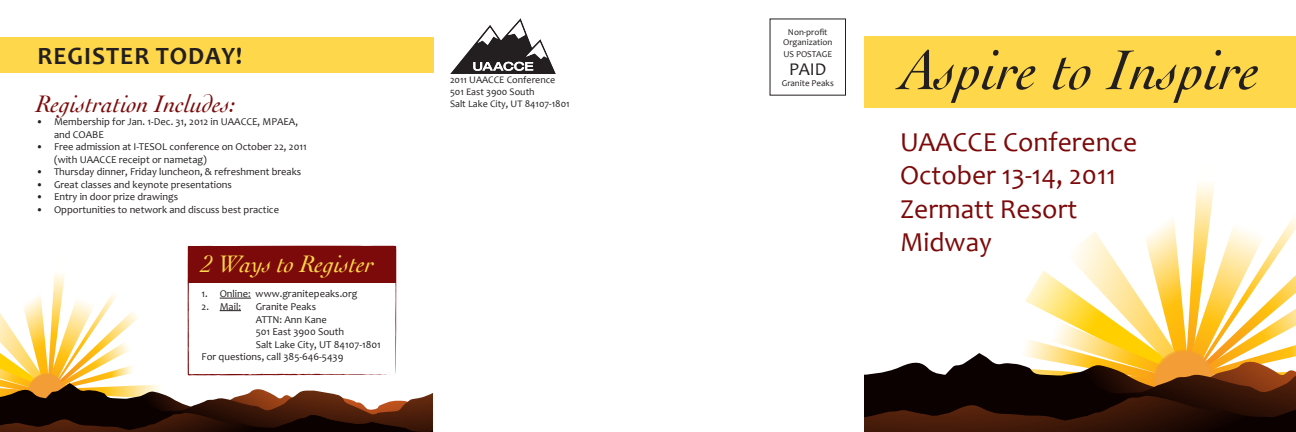
<style>
.page{position:relative;width:1296px;height:432px;background:#fff}
.page>*{position:absolute;margin:0;border:0;box-sizing:border-box;transform-origin:0 0}
.t1{font:italic 59px "Cochin";color:#231f20}
.t2{font:27.5px/33px "Candara";color:#7c0a0a}
.t3{font:italic 25px "Cochin";color:#7c0a0a}
.t4{font:italic 25px "Cochin";color:#fed74a}
.t5{font:700 25px "Candara";letter-spacing:.04em;color:#231f20}
.t6{font:18px "Candara";color:#231f20}
.t7{font:10.5px/12.6px "Candara";color:#231f20}
.t8{font:10px/12px "Candara";color:#231f20}
.t9{font:9px/10.8px "Candara";color:#231f20;text-align:center}
</style>
<div class="page">
<div style="left:864px;top:36px;width:432px;height:72px;background:#fed74a"></div>
<div style="left:0;top:37px;width:433px;height:36px;background:#fed74a"></div>
<img style="left:451px;top:18px;width:104px;height:55px">
<svg style="left:864px;top:183px;width:432px;height:249px"></svg>
<svg style="left:187px;top:245px;width:209px;height:9px;background:#882121"></svg>
<svg style="left:0;top:254px;width:433px;height:178px"></svg>
<h3 class="t5" style="left:38px;top:41px;width:206px">REGISTER TODAY!</h3>
<h3 class="t3" style="left:36px;top:90px;width:201px">Registration Includes:</h3>
<p class="t7" style="left:54px;top:115px;width:246px;text-indent:-18px">• Membership for Jan. 1-Dec. 31, 2012 in UAACCE, MPAEA, and COABE</p>
<p class="t7" style="left:54px;top:140px;width:254px;text-indent:-18px">• Free admission at I-TESOL conference on October 22, 2011 (with UAACCE receipt or nametag)</p>
<p class="t7" style="left:36px;top:166px;width:267px">• Thursday dinner, Friday luncheon, &amp; refreshment breaks</p>
<p class="t7" style="left:36px;top:178px;width:197px">• Great classes and keynote presentations</p>
<p class="t7" style="left:36px;top:191px;width:144px">• Entry in door prize drawings</p>
<p class="t7" style="left:36px;top:203px;width:245px">• Opportunities to network and discuss best practice</p>
<h3 class="t4" style="left:202px;top:250px;width:174px">2 Ways to Register</h3>
<p class="t7" style="left:202px;top:288px;width:157px">1. Online: www.granitepeaks.org</p>
<p class="t7" style="left:202px;top:300px;width:41px">2. Mail:</p>
<p class="t7" style="left:256px;top:300px;width:62px">Granite Peaks</p>
<p class="t7" style="left:256px;top:313px;width:73px">ATTN: Ann Kane</p>
<p class="t7" style="left:256px;top:325px;width:90px">501 East 3900 South</p>
<p class="t7" style="left:256px;top:338px;width:127px">Salt Lake City, UT 84107-1801</p>
<p class="t7" style="left:202px;top:350px;width:143px">For questions, call 385-646-5439</p>
<p class="t8" style="left:450px;top:74px;width:121px">2011 UAACCE Conference<br>501 East 3900 South<br>Salt Lake City, UT 84107-1801</p>
<p class="t9" style="left:783px;top:26px;width:51px">Non-profit<br>Organization</p>
<p class="t9" style="left:783px;top:49px;width:50px">US POSTAGE</p>
<h3 class="t6" style="left:789px;top:59px;width:39px">PAID</h3>
<p class="t9" style="left:782px;top:78px;width:54px">Granite Peaks</p>
<h1 class="t1" style="left:901px;top:37px;width:361px">Aspire to Inspire</h1>
<h2 class="t2" style="left:900px;top:126px;width:239px">UAACCE Conference<br>October 13-14, 2011<br>Zermatt Resort<br>Midway</h2>
</div>
